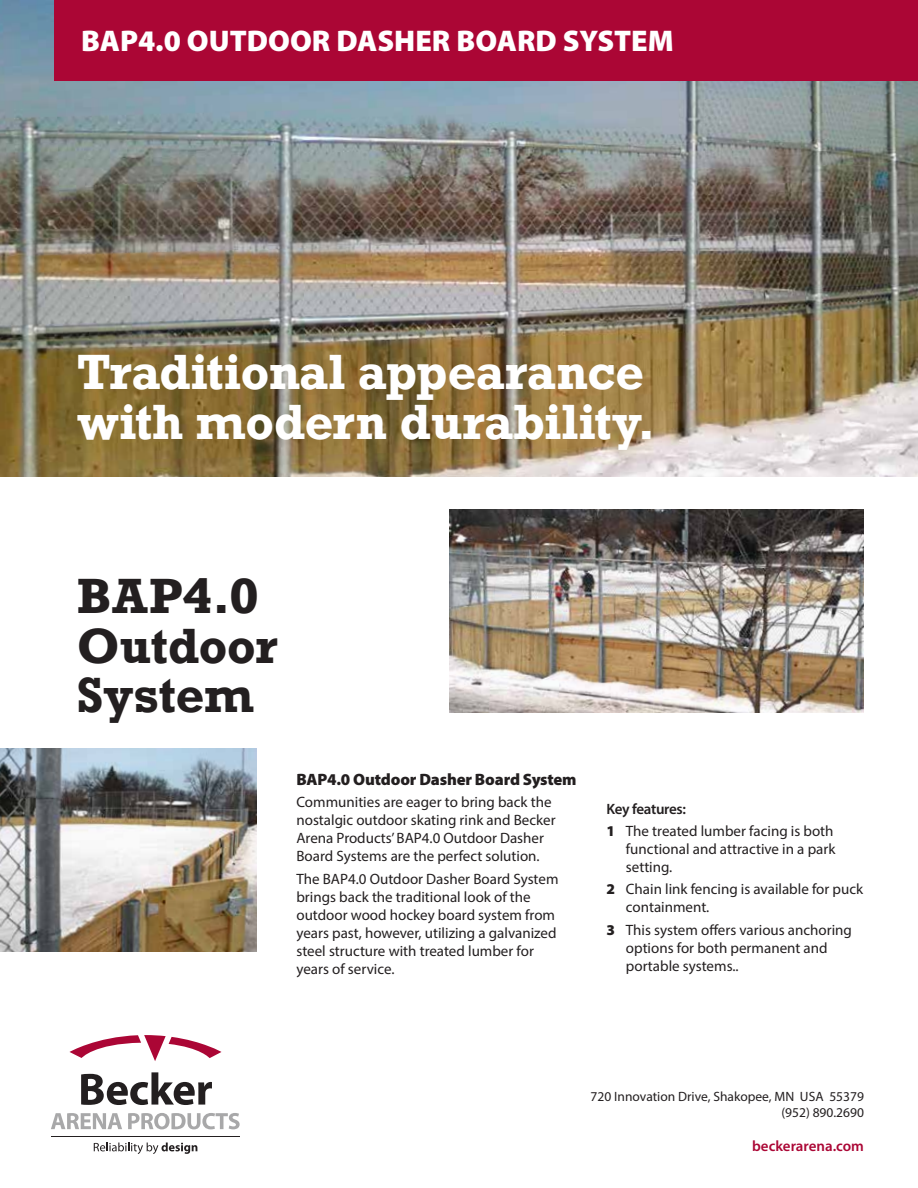
<style>
.page{position:relative;width:918px;height:1188px;background:#fff}
.page>*{position:absolute;margin:0;border:0;box-sizing:border-box;transform-origin:0 0}
.t1{font:700 46.5px/49.5px "Rockwell";letter-spacing:-.005em;color:#fff}
.t2{font:700 46.5px/49.5px "Rockwell";letter-spacing:-.005em;color:#231f20}
.t3{font:900 30px "Myriad Pro";color:#fff}
.t4{font:900 16.5px "Myriad Pro";letter-spacing:-.01em;color:#231f20}
.t5{font:15px/18px "Myriad Pro";color:#231f20}
.t6{font:600 15px "Myriad Pro";color:#ab0635}
.t7{font:13.5px/16.2px "Myriad Pro";color:#231f20;text-align:right}
.s1{font-weight:600}
.s2{font-weight:900}
</style>
<div class="page">
<img style="left:0;top:0;width:918px;height:476px">
<div style="left:54px;top:0;width:864px;height:81px;background:#ab0635"></div>
<svg style="left:51px;top:1113px;width:71px;height:16px"></svg>
<svg style="left:128px;top:1113px;width:112px;height:16px"></svg>
<svg style="left:81px;top:1072px;width:131px;height:33px"></svg>
<svg style="left:94px;top:1143px;width:103px;height:11px"></svg>
<hr style="left:51px;top:1136px;width:188px;height:1px;background:#231f20">
<svg style="left:70px;top:1035px;width:151px;height:26px"></svg>
<img style="left:449px;top:509px;width:415px;height:204px">
<img style="left:0;top:749px;width:256px;height:203px">
<h2 class="t3" style="left:81px;top:21px;width:594px">BAP4.0 OUTDOOR DASHER BOARD SYSTEM</h2>
<h1 class="t1" style="left:77px;top:347px;width:580px">Traditional appearance with modern durability.</h1>
<h1 class="t2" style="left:77px;top:571px;width:203px">BAP4.0<br>Outdoor<br>System</h1>
<p class="t4" style="left:296px;top:768px;width:282px">BAP4.0 Outdoor Dasher Board System</p>
<p class="t5" style="left:296px;top:793px;width:261px">Communities are eager to bring back the nostalgic outdoor skating rink and Becker Arena Products’ BAP4.0 Outdoor Dasher Board Systems are the perfect solution.</p>
<p class="t5" style="left:296px;top:869px;width:264px">The BAP4.0 Outdoor Dasher Board System brings back the traditional look of the outdoor wood hockey board system from years past, however, utilizing a galvanized steel structure with treated lumber for years of service.</p>
<p class="t5" style="left:606px;top:797px;width:229px;line-height:22.4px"><span class="s1">Key features:<br></span><span class="s2">1</span> The treated lumber facing is both</p>
<p class="t5" style="left:626px;top:840px;width:211px">functional and attractive in a park setting.</p>
<p class="t5" style="left:626px;top:880px;width:239px;text-indent:-20px"><span class="s2">2</span> Chain link fencing is available for puck containment.</p>
<p class="t5" style="left:626px;top:921px;width:228px;text-indent:-20px"><span class="s2">3</span> This system offers various anchoring options for both permanent and portable systems..</p>
<p class="t7" style="left:591px;top:1088px;width:275px">720 Innovation Drive, Shakopee, MN USA 55379 (952) 890.2690</p>
<p class="t6" style="left:752px;top:1136px;width:113px">beckerarena.com</p>
</div>
